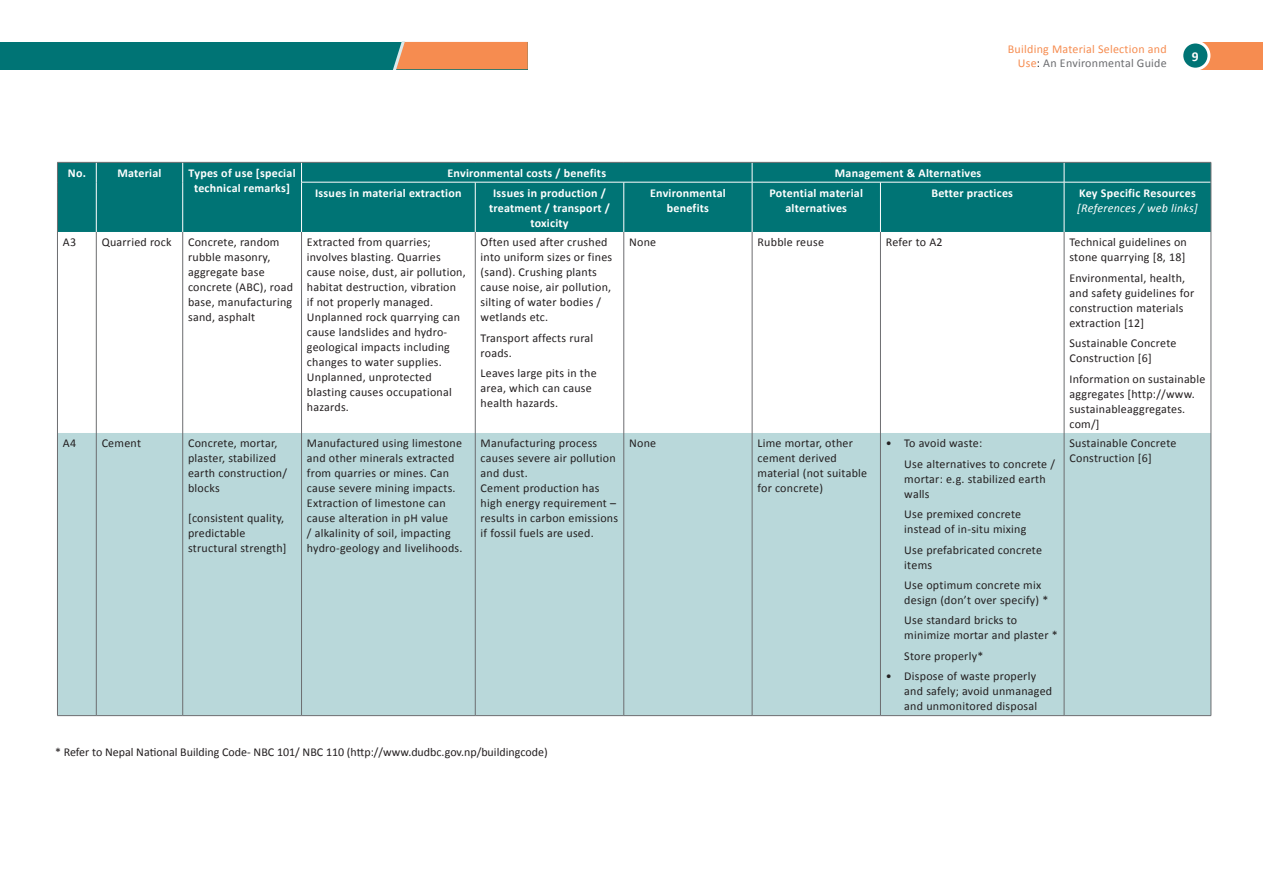
<style>
.page{position:relative;width:1263px;height:893px;background:#fff}
.page>*{position:absolute;margin:0;border:0;box-sizing:border-box;transform-origin:0 0}
.t1{font:700 13.5px "Calibri";color:#fff}
.t2{font:12px/15px "Calibri";letter-spacing:.02em;color:#231f20}
.t3{font:700 12px/15px "Calibri";letter-spacing:.02em;color:#fff;text-align:center}
.t4{font:12px "Calibri";color:#231f20}
.t5{font:12px/14.4px "Calibri";letter-spacing:.02em;color:#f68c50;text-align:right}
.t6{font:italic 12px "Calibri";letter-spacing:.02em;color:#fff}
.s1{color:#231f20}
.s2{color:#6c6d70}
</style>
<div class="page">
<div style="left:1198px;top:42px;width:65px;height:27px;background:#f68c50"></div>
<div style="left:1182px;top:42px;width:27px;height:27px;background:#007475;border-radius:50%"></div>
<div style="left:1180px;top:41px;width:30px;height:30px;border:3px solid #fff;border-radius:50%"></div>
<div style="left:1px;top:42px;width:527px;height:27px;background:#007475"></div>
<div style="left:393px;top:42px;width:135px;height:27px;background:#f68c50"></div>
<svg style="left:0;top:42px;width:1px;height:27px"></svg>
<div style="left:58px;top:163px;width:1153px;height:69px;background:#007475"></div>
<div style="left:58px;top:433px;width:1153px;height:282px;background:#b9d8da"></div>
<svg style="left:96px;top:163px;width:1px;height:19px"></svg>
<svg style="left:182px;top:163px;width:1px;height:19px"></svg>
<hr style="left:96px;top:182px;width:1px;height:50px;background:#fff">
<hr style="left:182px;top:182px;width:1px;height:50px;background:#fff">
<svg style="left:301px;top:163px;width:1px;height:19px"></svg>
<svg style="left:752px;top:163px;width:1px;height:19px"></svg>
<svg style="left:1064px;top:163px;width:1px;height:19px"></svg>
<hr style="left:301px;top:182px;width:174px;height:1px;background:#fff">
<hr style="left:301px;top:182px;width:1px;height:50px;background:#fff">
<hr style="left:475px;top:182px;width:149px;height:1px;background:#fff">
<hr style="left:475px;top:182px;width:1px;height:50px;background:#fff">
<hr style="left:624px;top:182px;width:128px;height:1px;background:#fff">
<hr style="left:623px;top:182px;width:1px;height:50px;background:#fff">
<hr style="left:752px;top:182px;width:128px;height:1px;background:#fff">
<hr style="left:752px;top:182px;width:1px;height:50px;background:#fff">
<hr style="left:880px;top:182px;width:184px;height:1px;background:#fff">
<hr style="left:880px;top:182px;width:1px;height:50px;background:#fff">
<hr style="left:1064px;top:182px;width:147px;height:1px;background:#fff">
<hr style="left:1064px;top:182px;width:1px;height:50px;background:#fff">
<hr style="left:57px;top:232px;width:1px;height:201px;background:#6c6d70">
<hr style="left:96px;top:232px;width:1px;height:201px;background:#6c6d70">
<hr style="left:182px;top:232px;width:1px;height:201px;background:#6c6d70">
<hr style="left:301px;top:232px;width:1px;height:201px;background:#6c6d70">
<hr style="left:475px;top:232px;width:1px;height:201px;background:#6c6d70">
<hr style="left:623px;top:232px;width:1px;height:201px;background:#6c6d70">
<hr style="left:752px;top:232px;width:1px;height:201px;background:#6c6d70">
<hr style="left:880px;top:232px;width:1px;height:201px;background:#6c6d70">
<hr style="left:1064px;top:232px;width:1px;height:201px;background:#6c6d70">
<hr style="left:1211px;top:232px;width:1px;height:201px;background:#6c6d70">
<hr style="left:57px;top:162px;width:39px;height:1px;background:#6c6d70">
<svg style="left:57px;top:163px;width:1px;height:19px"></svg>
<hr style="left:96px;top:162px;width:87px;height:1px;background:#6c6d70">
<hr style="left:183px;top:162px;width:118px;height:1px;background:#6c6d70">
<hr style="left:57px;top:182px;width:1px;height:50px;background:#6c6d70">
<hr style="left:301px;top:162px;width:174px;height:1px;background:#6c6d70">
<hr style="left:475px;top:162px;width:149px;height:1px;background:#6c6d70">
<hr style="left:624px;top:162px;width:128px;height:1px;background:#6c6d70">
<hr style="left:752px;top:162px;width:128px;height:1px;background:#6c6d70">
<hr style="left:880px;top:162px;width:184px;height:1px;background:#6c6d70">
<hr style="left:1064px;top:162px;width:147px;height:1px;background:#6c6d70">
<svg style="left:1211px;top:163px;width:1px;height:19px"></svg>
<hr style="left:1211px;top:182px;width:1px;height:50px;background:#6c6d70">
<hr style="left:57px;top:433px;width:1px;height:282px;background:#6c6d70">
<hr style="left:96px;top:433px;width:1px;height:282px;background:#6c6d70">
<hr style="left:182px;top:433px;width:1px;height:282px;background:#6c6d70">
<hr style="left:301px;top:433px;width:1px;height:282px;background:#6c6d70">
<hr style="left:475px;top:433px;width:1px;height:282px;background:#6c6d70">
<hr style="left:623px;top:433px;width:1px;height:282px;background:#6c6d70">
<hr style="left:752px;top:433px;width:1px;height:282px;background:#6c6d70">
<hr style="left:880px;top:433px;width:1px;height:282px;background:#6c6d70">
<hr style="left:1064px;top:433px;width:1px;height:282px;background:#6c6d70">
<hr style="left:1211px;top:433px;width:1px;height:282px;background:#6c6d70">
<hr style="left:57px;top:715px;width:39px;height:1px;background:#6c6d70">
<hr style="left:96px;top:715px;width:87px;height:1px;background:#6c6d70">
<hr style="left:183px;top:715px;width:118px;height:1px;background:#6c6d70">
<hr style="left:301px;top:715px;width:174px;height:1px;background:#6c6d70">
<hr style="left:475px;top:715px;width:149px;height:1px;background:#6c6d70">
<hr style="left:624px;top:715px;width:128px;height:1px;background:#6c6d70">
<hr style="left:752px;top:715px;width:128px;height:1px;background:#6c6d70">
<hr style="left:880px;top:715px;width:184px;height:1px;background:#6c6d70">
<hr style="left:1064px;top:715px;width:147px;height:1px;background:#6c6d70">
<p class="t5" style="left:1008px;top:41px;width:160px">Building Material Selection and<br>Use<span class="s1">:</span> <span class="s2">An Environmental Guide</span></p>
<p class="t1" style="left:1192px;top:48px;width:8px">9</p>
<p class="t3" style="left:68px;top:165px;width:20px">No.</p>
<p class="t3" style="left:117px;top:165px;width:46px">Material</p>
<p class="t3" style="left:189px;top:165px;width:108px">Types of use [special technical remarks]</p>
<p class="t3" style="left:447px;top:165px;width:160px">Environmental costs / benefits</p>
<p class="t3" style="left:835px;top:165px;width:148px">Management &amp; Alternatives</p>
<p class="t3" style="left:315px;top:185px;width:148px">Issues in material extraction</p>
<p class="t3" style="left:489px;top:185px;width:122px">Issues in production / treatment / transport / toxicity</p>
<p class="t3" style="left:650px;top:185px;width:77px">Environmental benefits</p>
<p class="t3" style="left:769px;top:185px;width:95px">Potential material alternatives</p>
<p class="t3" style="left:931px;top:185px;width:83px">Better practices</p>
<p class="t3" style="left:1079px;top:185px;width:118px">Key Specific Resources</p>
<p class="t6" style="left:1077px;top:199px;width:122px">[References / web links]</p>
<p class="t2" style="left:63px;top:234px;width:15px">A3</p>
<p class="t2" style="left:102px;top:234px;width:71px">Quarried rock</p>
<p class="t2" style="left:188px;top:234px;width:106px">Concrete, random rubble masonry, aggregate base concrete (ABC), road base, manufacturing sand, asphalt</p>
<p class="t2" style="left:307px;top:234px;width:160px">Extracted from quarries; involves blasting. Quarries cause noise, dust, air pollution, habitat destruction, vibration<br>if not properly managed.<br>Unplanned rock quarrying can cause landslides and hydro&shy;geological impacts including changes to water supplies.<br>Unplanned, unprotected blasting causes occupational hazards.</p>
<p class="t2" style="left:481px;top:234px;width:133px">Often used after crushed into uniform sizes or fines (sand). Crushing plants cause noise, air pollution, silting of water bodies / wetlands etc.</p>
<p class="t2" style="left:481px;top:330px;width:114px">Transport affects rural roads.</p>
<p class="t2" style="left:481px;top:365px;width:118px">Leaves large pits in the area, which can cause health hazards.</p>
<p class="t2" style="left:629px;top:234px;width:29px">None</p>
<p class="t2" style="left:757px;top:234px;width:68px">Rubble reuse</p>
<p class="t2" style="left:886px;top:234px;width:58px">Refer to A2</p>
<p class="t2" style="left:1069px;top:234px;width:119px">Technical guidelines on stone quarrying [8, 18]</p>
<p class="t2" style="left:1069px;top:270px;width:126px">Environmental, health, and safety guidelines for construction materials extraction [12]</p>
<p class="t2" style="left:1069px;top:335px;width:108px">Sustainable Concrete<br>Construction [6]</p>
<p class="t2" style="left:1069px;top:371px;width:137px">Information on sustainable aggregates [http://www. sustainableaggregates. com/]</p>
<p class="t2" style="left:63px;top:435px;width:15px">A4</p>
<p class="t2" style="left:102px;top:435px;width:41px">Cement</p>
<p class="t2" style="left:188px;top:435px;width:101px">Concrete, mortar, plaster, stabilized earth construction/ blocks</p>
<p class="t2" style="left:188px;top:510px;width:100px">[consistent quality, predictable structural strength]</p>
<p class="t2" style="left:307px;top:435px;width:157px">Manufactured using limestone and other minerals extracted from quarries or mines. Can cause severe mining impacts.<br>Extraction of limestone can cause alteration in pH value<br>/ alkalinity of soil, impacting hydro-geology and livelihoods.</p>
<p class="t2" style="left:481px;top:435px;width:139px">Manufacturing process causes severe air pollution and dust.<br>Cement production has high energy requirement – results in carbon emissions if fossil fuels are used.</p>
<p class="t2" style="left:629px;top:435px;width:29px">None</p>
<p class="t2" style="left:757px;top:435px;width:111px">Lime mortar, other cement derived material (not suitable for concrete)</p>
<p class="t2" style="left:904px;top:433px;width:152px;line-height:20.4px;text-indent:-18px">• To avoid waste:<br>Use alternatives to concrete /</p>
<p class="t2" style="left:904px;top:471px;width:143px">mortar: e.g. stabilized earth walls</p>
<p class="t2" style="left:904px;top:506px;width:124px">Use premixed concrete instead of in-situ mixing</p>
<p class="t2" style="left:904px;top:542px;width:139px">Use prefabricated concrete items</p>
<p class="t2" style="left:904px;top:577px;width:146px">Use optimum concrete mix design (don’t over specify) *</p>
<p class="t2" style="left:904px;top:612px;width:155px">Use standard bricks to minimize mortar and plaster *</p>
<p class="t2" style="left:904px;top:648px;width:81px">Store properly*</p>
<p class="t2" style="left:904px;top:668px;width:149px;text-indent:-18px">• Dispose of waste properly and safely; avoid unmanaged and unmonitored disposal</p>
<p class="t2" style="left:1069px;top:435px;width:108px">Sustainable Concrete<br>Construction [6]</p>
<p class="t4" style="left:55px;top:745px;width:494px">* Refer to Nepal National Building Code- NBC 101/ NBC 110 (http://www.dudbc.gov.np/buildingcode)</p>
</div>
